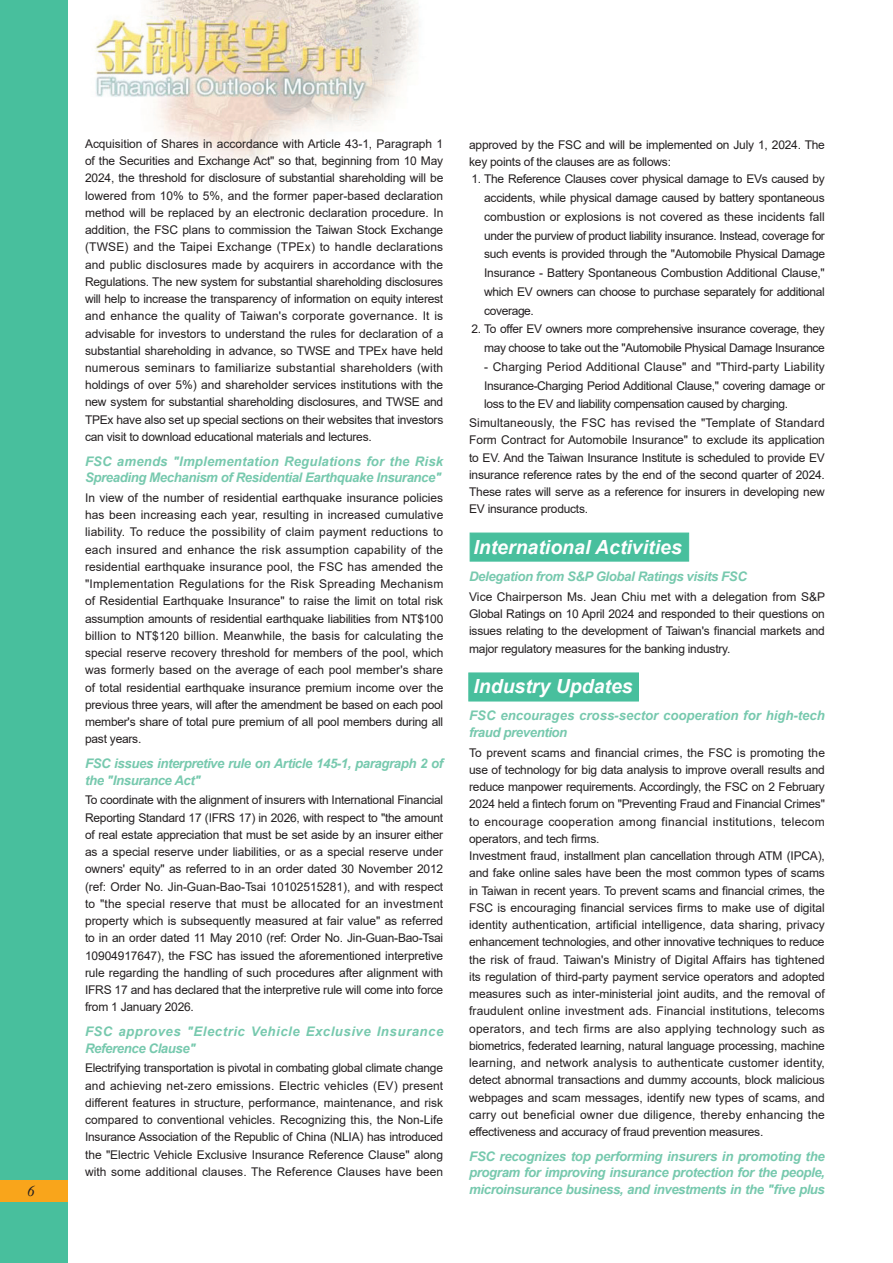
<style>
.page{position:relative;width:893px;height:1263px;background:#fff}
.page>*{position:absolute;margin:0;border:0;box-sizing:border-box;transform-origin:0 0}
.t1{font:italic 700 19.5px "Arial";color:#fff}
.t2{font:italic 15px "Times New Roman";color:#231f20}
.t3{font:italic 700 13.2px/16.5px "Arial";letter-spacing:-.03em;color:#77c9ae}
.t4{font:italic 700 13.2px/16.5px "Arial";color:#77c9ae}
.t5{font:italic 700 13.2px/16.5px "Arial";letter-spacing:.04em;color:#77c9ae}
.t6{font:12px/17.2px "Arial";letter-spacing:-.02em;color:#231f20;text-align:justify}
.t7{font:12px "Arial";letter-spacing:.01em;color:#231f20}
.t8{font:12px "Arial";letter-spacing:.015em;color:#231f20}
</style>
<div class="page">
<img style="left:95px;top:0;width:323px;height:166px">
<div style="left:0;top:0;width:68px;height:1263px;background:#48bf9d"></div>
<div style="left:0;top:1180px;width:68px;height:21px;background:#f9a51b"></div>
<div style="left:470px;top:533px;width:219px;height:28px;background:#48bf9d"></div>
<div style="left:469px;top:673px;width:170px;height:28px;background:#48bf9d"></div>
<p class="t2" style="left:27px;top:1181px;width:9px">6</p>
<p class="t6" style="left:85px;top:135px;width:360px">Acquisition of Shares in accordance with Article 43-1, Paragraph 1 of the Securities and Exchange Act" so that, beginning from 10 May 2024, the threshold for disclosure of substantial shareholding will be lowered from 10% to 5%, and the former paper-based declaration method will be replaced by an electronic declaration procedure. In addition, the FSC plans to commission the Taiwan Stock Exchange (TWSE) and the Taipei Exchange (TPEx) to handle declarations and public disclosures made by acquirers in accordance with the Regulations. The new system for substantial shareholding disclosures will help to increase the transparency of information on equity interest and enhance the quality of Taiwan's corporate governance. It is advisable for investors to understand the rules for declaration of a substantial shareholding in advance, so TWSE and TPEx have held numerous seminars to familiarize substantial shareholders (with holdings of over 5%) and shareholder services institutions with the new system for substantial shareholding disclosures, and TWSE and TPEx have also set up special sections on their websites that investors can visit to download educational materials and lectures.</p>
<p class="t3" style="left:85px;top:453px;width:360px">FSC amends "Implementation Regulations for the Risk<br>Spreading Mechanism of Residential Earthquake Insurance"</p>
<p class="t6" style="left:85px;top:489px;width:360px">In view of the number of residential earthquake insurance policies has been increasing each year, resulting in increased cumulative liability. To reduce the possibility of claim payment reductions to each insured and enhance the risk assumption capability of the residential earthquake insurance pool, the FSC has amended the "Implementation Regulations for the Risk Spreading Mechanism of Residential Earthquake Insurance" to raise the limit on total risk assumption amounts of residential earthquake liabilities from NT$100 billion to NT$120 billion. Meanwhile, the basis for calculating the special reserve recovery threshold for members of the pool, which was formerly based on the average of each pool member's share of total residential earthquake insurance premium income over the previous three years, will after the amendment be based on each pool member's share of total pure premium of all pool members during all past years.</p>
<p class="t3" style="left:85px;top:756px;width:360px">FSC issues interpretive rule on Article 145-1, paragraph 2 of the "Insurance Act"</p>
<p class="t6" style="left:85px;top:791px;width:360px">To coordinate with the alignment of insurers with International Financial Reporting Standard 17 (IFRS 17) in 2026, with respect to "the amount of real estate appreciation that must be set aside by an insurer either as a special reserve under liabilities, or as a special reserve under owners' equity" as referred to in an order dated 30 November 2012 (ref: Order No. Jin-Guan-Bao-Tsai 10102515281), and with respect to "the special reserve that must be allocated for an investment property which is subsequently measured at fair value" as referred to in an order dated 11 May 2010 (ref: Order No. Jin-Guan-Bao-Tsai 10904917647), the FSC has issued the aforementioned interpretive rule regarding the handling of such procedures after alignment with IFRS 17 and has declared that the interpretive rule will come into force from 1 January 2026.</p>
<p class="t5" style="left:85px;top:1024px;width:360px">FSC approves "Electric Vehicle Exclusive Insurance<br>Reference Clause"</p>
<p class="t6" style="left:85px;top:1059px;width:360px">Electrifying transportation is pivotal in combating global climate change and achieving net-zero emissions. Electric vehicles (EV) present different features in structure, performance, maintenance, and risk compared to conventional vehicles. Recognizing this, the Non-Life Insurance Association of the Republic of China (NLIA) has introduced the "Electric Vehicle Exclusive Insurance Reference Clause" along with some additional clauses. The Reference Clauses have been</p>
<p class="t6" style="left:469px;top:136px;width:357px">approved by the FSC and will be implemented on July 1, 2024. The key points of the clauses are as follows:</p>
<p class="t6" style="left:484px;top:170px;width:342px;line-height:18.8px;text-indent:-13px">1. The Reference Clauses cover physical damage to EVs caused by accidents, while physical damage caused by battery spontaneous combustion or explosions is not covered as these incidents fall under the purview of product liability insurance. Instead, coverage for such events is provided through the "Automobile Physical Damage Insurance - Battery Spontaneous Combustion Additional Clause," which EV owners can choose to purchase separately for additional coverage.</p>
<p class="t6" style="left:471px;top:320px;width:355px;line-height:18.8px;text-align:right">2. To offer EV owners more comprehensive insurance coverage, they may choose to take out the "Automobile Physical Damage Insurance</p>
<p class="t7" style="left:484px;top:358px;width:342px">- Charging Period Additional Clause" and "Third-party Liability</p>
<p class="t6" style="left:484px;top:377px;width:342px">Insurance-Charging Period Additional Clause," covering damage or</p>
<p class="t6" style="left:484px;top:395px;width:305px">loss to the EV and liability compensation caused by charging.</p>
<p class="t8" style="left:469px;top:414px;width:357px">Simultaneously, the FSC has revised the "Template of Standard</p>
<p class="t6" style="left:469px;top:431px;width:357px">Form Contract for Automobile Insurance" to exclude its application to EV. And the Taiwan Insurance Institute is scheduled to provide EV insurance reference rates by the end of the second quarter of 2024.<br>These rates will serve as a reference for insurers in developing new EV insurance products.</p>
<h1 class="t1" style="left:473px;top:535px;width:210px">International Activities</h1>
<p class="t3" style="left:469px;top:569px;width:279px">Delegation from S&amp;P Global Ratings visits FSC</p>
<p class="t6" style="left:469px;top:588px;width:357px">Vice Chairperson Ms. Jean Chiu met with a delegation from S&amp;P Global Ratings on 10 April 2024 and responded to their questions on issues relating to the development of Taiwan's financial markets and major regulatory measures for the banking industry.</p>
<h1 class="t1" style="left:473px;top:674px;width:161px">Industry Updates</h1>
<p class="t4" style="left:469px;top:708px;width:357px">FSC encourages cross-sector cooperation for high-tech fraud prevention</p>
<p class="t6" style="left:469px;top:744px;width:357px;text-align:left">To prevent scams and financial crimes, the FSC is promoting the use of technology for big data analysis to improve overall results and reduce manpower requirements. Accordingly, the FSC on 2 February 2024 held a fintech forum on "Preventing Fraud and Financial Crimes" to encourage cooperation among financial institutions, telecom operators, and tech firms.<br>Investment fraud, installment plan cancellation through ATM (IPCA), and fake online sales have been the most common types of scams in Taiwan in recent years. To prevent scams and financial crimes, the FSC is encouraging financial services firms to make use of digital identity authentication, artificial intelligence, data sharing, privacy enhancement technologies, and other innovative techniques to reduce the risk of fraud. Taiwan's Ministry of Digital Affairs has tightened its regulation of third-party payment service operators and adopted measures such as inter-ministerial joint audits, and the removal of fraudulent online investment ads. Financial institutions, telecoms operators, and tech firms are also applying technology such as biometrics, federated learning, natural language processing, machine learning, and network analysis to authenticate customer identity, detect abnormal transactions and dummy accounts, block malicious webpages and scam messages, identify new types of scams, and carry out beneficial owner due diligence, thereby enhancing the effectiveness and accuracy of fraud prevention measures.</p>
<p class="t3" style="left:469px;top:1148px;width:357px;text-align:justify">FSC recognizes top performing insurers in promoting the program for improving insurance protection for the people, microinsurance business, and investments in the "five plus</p>
</div>
